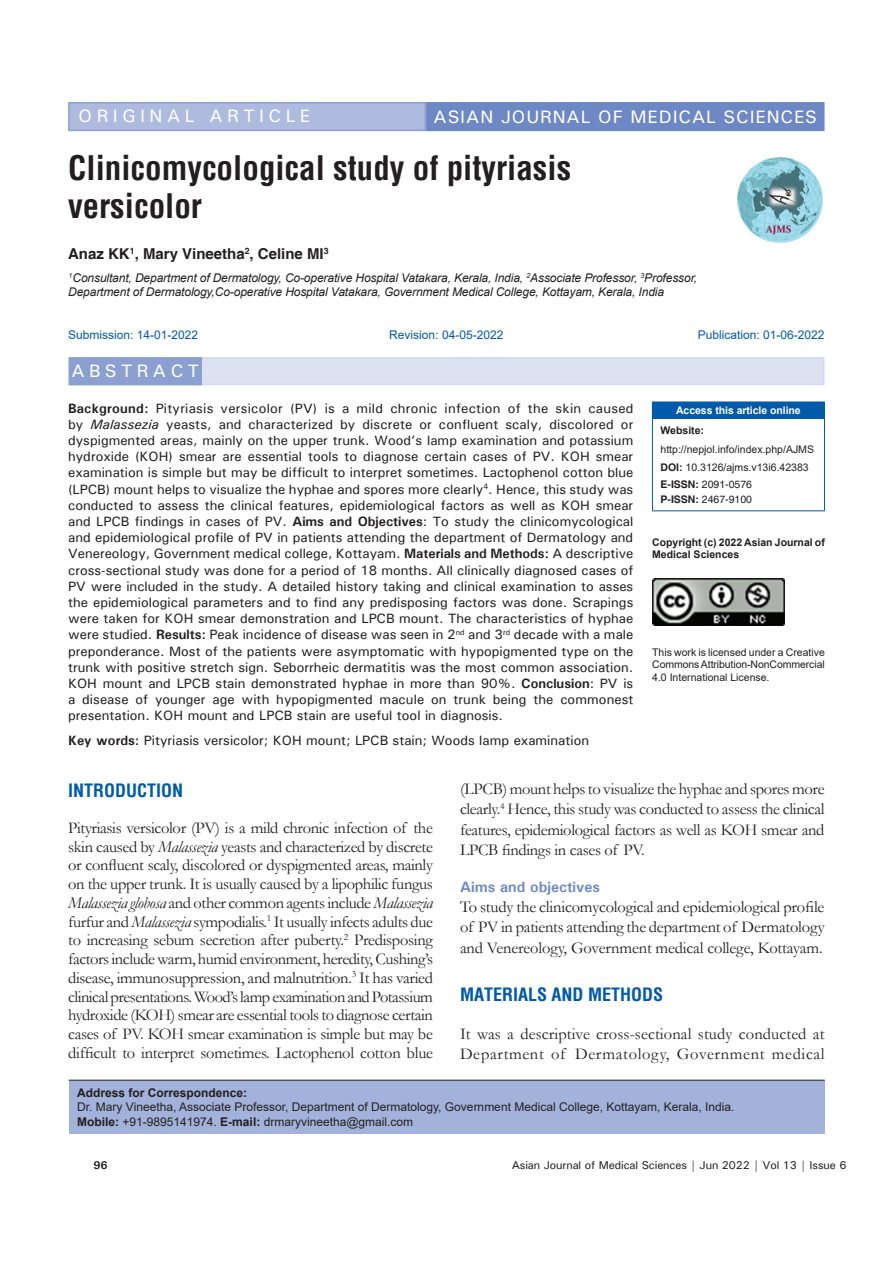
<style>
.page{position:relative;width:893px;height:1263px;background:#fff}
.page>*{position:absolute;margin:0;border:0;box-sizing:border-box;transform-origin:0 0}
.AT{font:700 condensed 33px/37.5px "Helvetica";color:#231f20}
.t1{font:700 condensed 18px "Helvetica";color:#015aaa}
.AH{font:500 18px "Univers";letter-spacing:.05em;color:#fff}
.AH-2{font:500 18px "Univers";letter-spacing:.25em;color:#fff}
.ABSH{font:500 18px "Univers";letter-spacing:.25em;color:#fff}
.TX{font:16.5px/18.8px "Garamond";letter-spacing:-.01em;color:#231f20;text-align:justify}
.AU{font:700 15px "Helvetica";color:#231f20}
.t2{font:700 15px "Univers";color:#6d88c5}
.ABS{font:500 13.5px/16.2px "Univers";color:#231f20;text-align:justify}
.KWD{font:500 13.5px "Univers";color:#231f20}
.AFF{font:italic 12px/14.4px "Arial";letter-spacing:-.01em;color:#231f20}
.ADD{font:12px/14.4px "Arial";color:#231f20}
.HIS{font:12px "Arial";color:#015aaa}
.t3{font:500 11.25px "Univers";letter-spacing:-.01em;color:#231f20}
.t4{font:700 11.25px "Univers";color:#231f20}
.License{font:10.5px/12.6px "Arial";letter-spacing:-.01em;color:#231f20;text-align:justify}
.License-2{font:700 10.5px/12.6px "Arial";color:#231f20}
.Web{font:10.5px/18.8px "Arial";color:#231f20}
.ISSN{font:10.5px/14.2px "Helvetica";color:#231f20}
.DOI{font:10.5px "Arial";color:#231f20}
.t5{font:700 10.5px "Arial";letter-spacing:-.005em;color:#fff}
.s1{font-weight:700}
.s2{font-style:italic}
</style>
<div class="page">
<div style="left:69px;top:1080px;width:756px;height:54px;background:#a3b2da"></div>
<hr style="left:69px;top:1080px;width:756px;height:1px;background:#231f20">
<img style="left:737px;top:157px;width:86px;height:86px">
<div style="left:652px;top:402px;width:172px;height:16px;background:#015aaa"></div>
<svg style="left:824px;top:402px;width:1px;height:16px"></svg>
<hr style="left:652px;top:418px;width:1px;height:92px;background:#015aaa">
<hr style="left:652px;top:418px;width:173px;height:1px;background:#015aaa">
<hr style="left:824px;top:418px;width:1px;height:92px;background:#015aaa">
<hr style="left:652px;top:510px;width:173px;height:1px;background:#015aaa">
<img style="left:652px;top:578px;width:132px;height:47px">
<div style="left:69px;top:103px;width:356px;height:27px;background:#aebade"></div>
<div style="left:68px;top:102px;width:358px;height:29px;border:2px solid #8b9fd1"></div>
<div style="left:427px;top:103px;width:397px;height:27px;background:#6d88c5"></div>
<div style="left:426px;top:102px;width:398px;height:29px;border:2px solid #6d88c5"></div>
<div style="left:69px;top:357px;width:755px;height:28px;background:#dbe1f1"></div>
<div style="left:69px;top:358px;width:132px;height:26px;background:#8b9fd1"></div>
<div style="left:68px;top:357px;width:134px;height:28px;border:2px solid #8b9fd1"></div>
<p class="AH-2" style="left:79px;top:105px;width:233px">ORIGINAL ARTICLE</p>
<p class="AH" style="left:434px;top:105px;width:385px">ASIAN JOURNAL OF MEDICAL SCIENCES</p>
<p class="AT" style="left:68px;top:149px;width:505px">Clinicomycological study of pityriasis versicolor</p>
<p class="AU" style="left:68px;top:245px;width:262px">Anaz KK<sup>1</sup>, Mary Vineetha<sup>2</sup>, Celine MI<sup>3</sup></p>
<p class="AFF" style="left:68px;top:271px;width:631px"><sup>1</sup>Consultant, Department of Dermatology, Co-operative Hospital Vatakara, Kerala, India, <sup>2</sup>Associate Professor, <sup>3</sup>Professor,<br>Department of Dermatology,Co-operative Hospital Vatakara, Government Medical College, Kottayam, Kerala, India</p>
<p class="HIS" style="left:68px;top:327px;width:132px">Submission: 14-01-2022</p>
<p class="HIS" style="left:389px;top:327px;width:116px">Revision: 04-05-2022</p>
<p class="HIS" style="left:698px;top:327px;width:128px">Publication: 01-06-2022</p>
<p class="ABSH" style="left:71px;top:360px;width:129px">ABSTRACT</p>
<p class="ABS" style="left:68px;top:400px;width:567px"><span class="s1">Background:</span> Pityriasis versicolor (PV) is a mild chronic infection of the skin caused by <span class="s2">Malassezia</span> yeasts, and characterized by discrete or confluent scaly, discolored or dyspigmented areas, mainly on the upper trunk. Wood’s lamp examination and potassium hydroxide (KOH) smear are essential tools to diagnose certain cases of PV. KOH smear examination is simple but may be difficult to interpret sometimes. Lactophenol cotton blue (LPCB) mount helps to visualize the hyphae and spores more clearly<sup>4</sup>. Hence, this study was conducted to assess the clinical features, epidemiological factors as well as KOH smear and LPCB findings in cases of PV. <span class="s1">Aims and Objectives</span>: To study the clinicomycological and epidemiological profile of PV in patients attending the department of Dermatology and Venereology, Government medical college, Kottayam. <span class="s1">Materials and Methods:</span> A descriptive cross-sectional study was done for a period of 18 months. All clinically diagnosed cases of PV were included in the study. A detailed history taking and clinical examination to asses the epidemiological parameters and to find any predisposing factors was done. Scrapings were taken for KOH smear demonstration and LPCB mount. The characteristics of hyphae were studied. <span class="s1">Results:</span> Peak incidence of disease was seen in 2<sup>nd</sup> and 3<sup>rd</sup> decade with a male preponderance. Most of the patients were asymptomatic with hypopigmented type on the trunk with positive stretch sign. Seborrheic dermatitis was the most common association.<br>KOH mount and LPCB stain demonstrated hyphae in more than 90%. <span class="s1">Conclusion</span>: PV is a disease of younger age with hypopigmented macule on trunk being the commonest presentation. KOH mount and LPCB stain are useful tool in diagnosis.</p>
<p class="KWD" style="left:68px;top:732px;width:522px"><span class="s1">Key words:</span> Pityriasis versicolor; KOH mount; LPCB stain; Woods lamp examination</p>
<p class="t5" style="left:676px;top:403px;width:126px">Access this article online</p>
<p class="Web" style="left:660px;top:421px;width:155px"><span class="s1">Website: </span>http://nepjol.info/index.php/AJMS</p>
<p class="DOI" style="left:660px;top:460px;width:150px"><span class="s1">DOI:</span> 10.3126/ajms.v13i6.42383</p>
<p class="ISSN" style="left:660px;top:478px;width:93px"><span class="s1">E-ISSN:</span> 2091-0576<br><span class="s1">P-ISSN:</span> 2467-9100</p>
<p class="License-2" style="left:652px;top:536px;width:174px">Copyright (c) 2022 Asian Journal of<br>Medical Sciences</p>
<p class="License" style="left:652px;top:645px;width:174px">This work is licensed under a Creative Commons Attribution-NonCommercial 4.0 International License.</p>
<h1 class="t1" style="left:68px;top:778px;width:117px">INTRODUCTION</h1>
<p class="TX" style="left:68px;top:818px;width:366px">Pityriasis versicolor (PV) is a mild chronic infection of the skin caused by <span class="s2">Malassezia</span> yeasts and characterized by discrete or confluent scaly, discolored or dyspigmented areas, mainly on the upper trunk. It is usually caused by a lipophilic fungus <span class="s2">Malassezia globosa</span> and other common agents include <span class="s2">Malassezia </span>furfur and <span class="s2">Malassezia</span> sympodialis.<sup>1</sup> It usually infects adults due to increasing sebum secretion after puberty.<sup>2</sup> Predisposing factors include warm, humid environment, heredity, Cushing’s disease, immunosuppression, and malnutrition.<sup>3</sup> It has varied clinical presentations. Wood’s lamp examination and Potassium hydroxide (KOH) smear are essential tools to diagnose certain cases of PV. KOH smear examination is simple but may be difficult to interpret sometimes. Lactophenol cotton blue</p>
<p class="TX" style="left:460px;top:778px;width:366px;line-height:20.2px">(LPCB) mount helps to visualize the hyphae and spores more clearly.<sup>4</sup> Hence, this study was conducted to assess the clinical features, epidemiological factors as well as KOH smear and LPCB findings in cases of PV.</p>
<h2 class="t2" style="left:460px;top:877px;width:142px">Aims and objectives</h2>
<p class="TX" style="left:460px;top:896px;width:366px;line-height:20.2px">To study the clinicomycological and epidemiological profile of PV in patients attending the department of Dermatology and Venereology, Government medical college, Kottayam.</p>
<h1 class="t1" style="left:460px;top:983px;width:205px">MATERIALS AND METHODS</h1>
<p class="TX" style="left:460px;top:1023px;width:366px;line-height:20.2px">It was a descriptive cross-sectional study conducted at<br>Department of Dermatology, Government medical</p>
<p class="ADD" style="left:77px;top:1085px;width:659px"><span class="s1">Address for Correspondence:<br></span>Dr. Mary Vineetha, Associate Professor, Department of Dermatology, Government Medical College, Kottayam, Kerala, India.<br><span class="s1">Mobile:</span> +91-9895141974. <span class="s1">E-mail:</span> drmaryvineetha@gmail.com</p>
<p class="t4" style="left:93px;top:1157px;width:16px">96</p>
<p class="t3" style="left:512px;top:1157px;width:336px">Asian Journal of Medical Sciences | Jun 2022 | Vol 13 | Issue 6</p>
</div>
